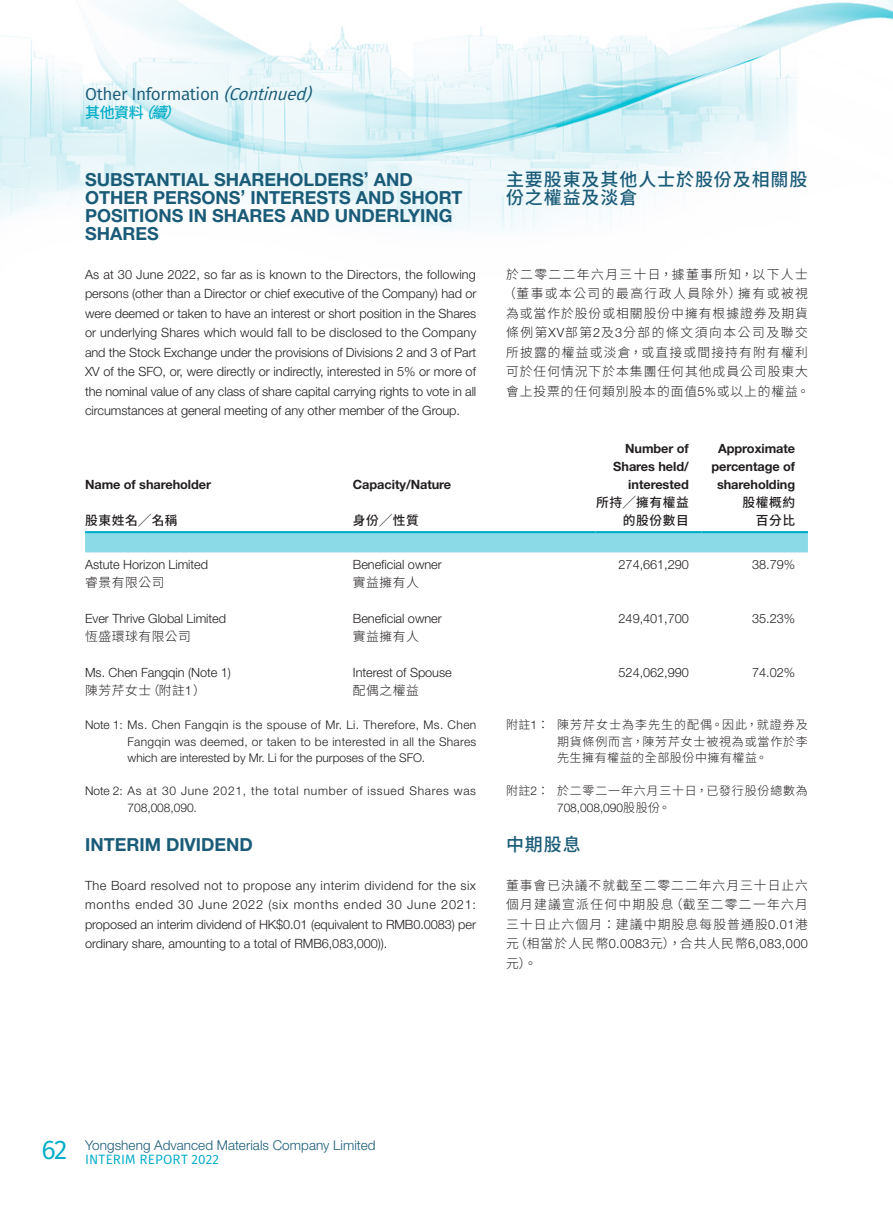
<style>
.page{position:relative;width:893px;height:1212px;background:#fff}
.page>*{position:absolute;margin:0;border:0;box-sizing:border-box;transform-origin:0 0}
.Heading_1{font:700 18px/18px "Helvetica Neue LT Std";color:#1a5b77}
.C_Heading_1{font:500 18px/18px "Source Han Sans TC";letter-spacing:.05em;color:#1a5b77}
.t1{font:17.25px "Fira Sans";letter-spacing:-.025em;color:#1a5b77}
.t2{font:500 15px "Source Han Sans TC";color:#00acc8}
.t3{font:300 13.5px "Helvetica Neue LT Std";letter-spacing:.005em;color:#1a5b77}
.t4{font:13.5px "Fira Sans";letter-spacing:.01em;color:#00acc8}
.Body_Text{font:300 12.75px/19.5px "Helvetica Neue LT Std";letter-spacing:-.005em;color:#231f20;text-align:justify}
.C_Body_Text{font:300 12.75px/19.5px "Source Han Sans TC";letter-spacing:.09em;color:#231f20}
.Body_Text-2{font:700 12.75px "Helvetica Neue LT Std";letter-spacing:-.005em;color:#231f20}
.Body_Text-3{font:300 12.75px "Source Han Sans TC";letter-spacing:.045em;color:#231f20}
.Body_Text-4{font:500 12.75px "Source Han Sans TC";letter-spacing:.045em;color:#231f20}
.C_Notes{font:300 12px/16.5px "Helvetica Neue LT Std";letter-spacing:-.005em;color:#231f20;text-align:justify}
.Notes{font:300 12px/16.5px "Source Han Sans TC";letter-spacing:.065em;color:#231f20;text-align:justify}
.C_Notes-2{font:300 12px/16.5px "Helvetica Neue LT Std";letter-spacing:.06em;color:#231f20}
.s1{font-style:italic}
.s2{font-family:"Helvetica Neue LT Std"}
</style>
<div class="page">
<img style="left:0;top:0;width:893px;height:231px">
<div style="left:85px;top:533px;width:723px;height:19px;background:#8bdae7"></div>
<hr style="left:85px;top:531px;width:268px;height:2px;background:#00acc8">
<hr style="left:353px;top:531px;width:242px;height:2px;background:#00acc8">
<hr style="left:595px;top:531px;width:107px;height:2px;background:#00acc8">
<hr style="left:702px;top:531px;width:106px;height:2px;background:#00acc8">
<h2 class="t1" style="left:85px;top:82px;width:234px">Other Information <span class="s1">(Continued)</span></h2>
<p class="t2" style="left:85px;top:104px;width:107px">其他資料<span class="s1">（續）</span></p>
<p class="Heading_1" style="left:85px;top:170px;width:379px">SUBSTANTIAL SHAREHOLDERS’ AND<br>OTHER PERSONS’ INTERESTS AND SHORT<br>POSITIONS IN SHARES AND UNDERLYING<br>SHARES</p>
<p class="Body_Text" style="left:85px;top:264px;width:393px">As at 30 June 2022, so far as is known to the Directors, the following persons (other than a Director or chief executive of the Company) had or were deemed or taken to have an interest or short position in the Shares or underlying Shares which would fall to be disclosed to the Company and the Stock Exchange under the provisions of Divisions 2 and 3 of Part XV of the SFO, or, were directly or indirectly, interested in 5% or more of the nominal value of any class of share capital carrying rights to vote in all circumstances at general meeting of any other member of the Group.</p>
<p class="Body_Text-2" style="left:85px;top:476px;width:128px">Name of shareholder</p>
<p class="Body_Text-2" style="left:353px;top:476px;width:100px">Capacity/Nature</p>
<p class="Body_Text-4" style="left:85px;top:513px;width:94px">股東姓名╱名稱</p>
<p class="Body_Text-4" style="left:353px;top:513px;width:68px">身份╱性質</p>
<p class="C_Heading_1" style="left:506px;top:171px;width:303px">主要股東及其他人士於股份及相關股份之權益及淡倉</p>
<p class="C_Body_Text" style="left:503px;top:265px;width:308px">於二零二二年六月三十日，據董事所知，以下人士（董事或本公司的最高行政人員除外）擁有或被視為或當作於股份或相關股份中擁有根據證券及期貨條例第<span class="s2">XV</span>部第<span class="s2">2</span>及<span class="s2">3</span>分部的條文須向本公司及聯交所披露的權益或淡倉，或直接或間接持有附有權利可於任何情況下於本集團任何其他成員公司股東大會上投票的任何類別股本的面值<span class="s2">5%</span>或以上的權益。</p>
<p class="Body_Text-2" style="left:625px;top:440px;width:65px">Number of</p>
<p class="Body_Text-2" style="left:613px;top:458px;width:77px">Shares held/</p>
<p class="Body_Text-2" style="left:628px;top:476px;width:62px">interested</p>
<p class="Body_Text-4" style="left:596px;top:495px;width:94px">所持╱擁有權益</p>
<p class="Body_Text-4" style="left:623px;top:513px;width:68px">的股份數目</p>
<p class="Body_Text-2" style="left:718px;top:440px;width:79px">Approximate</p>
<p class="Body_Text-2" style="left:711px;top:458px;width:85px">percentage of</p>
<p class="Body_Text-2" style="left:717px;top:476px;width:80px">shareholding</p>
<p class="Body_Text-4" style="left:742px;top:495px;width:54px">股權概約</p>
<p class="Body_Text-4" style="left:756px;top:513px;width:41px">百分比</p>
<p class="Body_Text" style="left:85px;top:554px;width:125px">Astute Horizon Limited</p>
<p class="Body_Text" style="left:353px;top:554px;width:90px">Beneficial owner</p>
<p class="Body_Text" style="left:619px;top:554px;width:72px">274,661,290</p>
<p class="Body_Text" style="left:752px;top:554px;width:44px">38.79%</p>
<p class="Body_Text-3" style="left:85px;top:575px;width:81px">睿景有限公司</p>
<p class="Body_Text-3" style="left:353px;top:575px;width:68px">實益擁有人</p>
<p class="Body_Text" style="left:85px;top:608px;width:143px">Ever Thrive Global Limited</p>
<p class="Body_Text" style="left:353px;top:608px;width:90px">Beneficial owner</p>
<p class="Body_Text" style="left:619px;top:608px;width:72px">249,401,700</p>
<p class="Body_Text" style="left:752px;top:608px;width:44px">35.23%</p>
<p class="Body_Text-3" style="left:85px;top:629px;width:108px">恆盛環球有限公司</p>
<p class="Body_Text-3" style="left:353px;top:629px;width:68px">實益擁有人</p>
<p class="Body_Text" style="left:85px;top:662px;width:147px">Ms. Chen Fangqin (Note 1)</p>
<p class="Body_Text" style="left:353px;top:662px;width:100px">Interest of Spouse</p>
<p class="Body_Text" style="left:619px;top:662px;width:72px">524,062,990</p>
<p class="Body_Text" style="left:752px;top:662px;width:44px">74.02%</p>
<p class="Body_Text-3" style="left:85px;top:683px;width:122px">陳芳芹女士（附註<span class="s2">1</span>）</p>
<p class="Body_Text-3" style="left:353px;top:683px;width:68px">配偶之權益</p>
<p class="C_Notes" style="left:128px;top:717px;width:350px;text-indent:-43px">Note 1: Ms. Chen Fangqin is the spouse of Mr. Li. Therefore, Ms. Chen Fangqin was deemed, or taken to be interested in all the Shares which are interested by Mr. Li for the purposes of the SFO.</p>
<p class="C_Notes-2" style="left:128px;top:783px;width:350px;text-indent:-43px">Note 2: As at 30 June 2021, the total number of issued Shares was<br>708,008,090.</p>
<p class="Heading_1" style="left:85px;top:835px;width:169px">INTERIM DIVIDEND</p>
<p class="Body_Text" style="left:85px;top:875px;width:393px">The Board resolved not to propose any interim dividend for the six months ended 30 June 2022 (six months ended 30 June 2021: proposed an interim dividend of HK$0.01 (equivalent to RMB0.0083) per ordinary share, amounting to a total of RMB6,083,000)).</p>
<p class="Notes" style="left:557px;top:717px;width:252px;text-indent:-51px">附註<span class="s2">1</span>： 陳芳芹女士為李先生的配偶。因此，就證券及期貨條例而言，陳芳芹女士被視為或當作於李先生擁有權益的全部股份中擁有權益。</p>
<p class="Notes" style="left:557px;top:783px;width:252px;text-indent:-51px">附註<span class="s2">2</span>： 於二零二一年六月三十日，已發行股份總數為<br><span class="s2">708,008,090</span>股股份。</p>
<p class="C_Heading_1" style="left:506px;top:836px;width:76px">中期股息</p>
<p class="C_Body_Text" style="left:506px;top:876px;width:303px;text-align:justify">董事會已決議不就截至二零二二年六月三十日止六個月建議宣派任何中期股息（截至二零二一年六月三十日止六個月：建議中期股息每股普通股<span class="s2">0.01</span>港元（相當於人民幣<span class="s2">0.0083</span>元），合共人民幣<span class="s2">6,083,000</span>元）。</p>
<p class="t3" style="left:85px;top:1137px;width:292px">Yongsheng Advanced Materials Company Limited</p>
<p class="t4" style="left:41px;top:1149px;width:179px"><sup>62</sup> INTERIM REPORT 2022</p>
</div>
